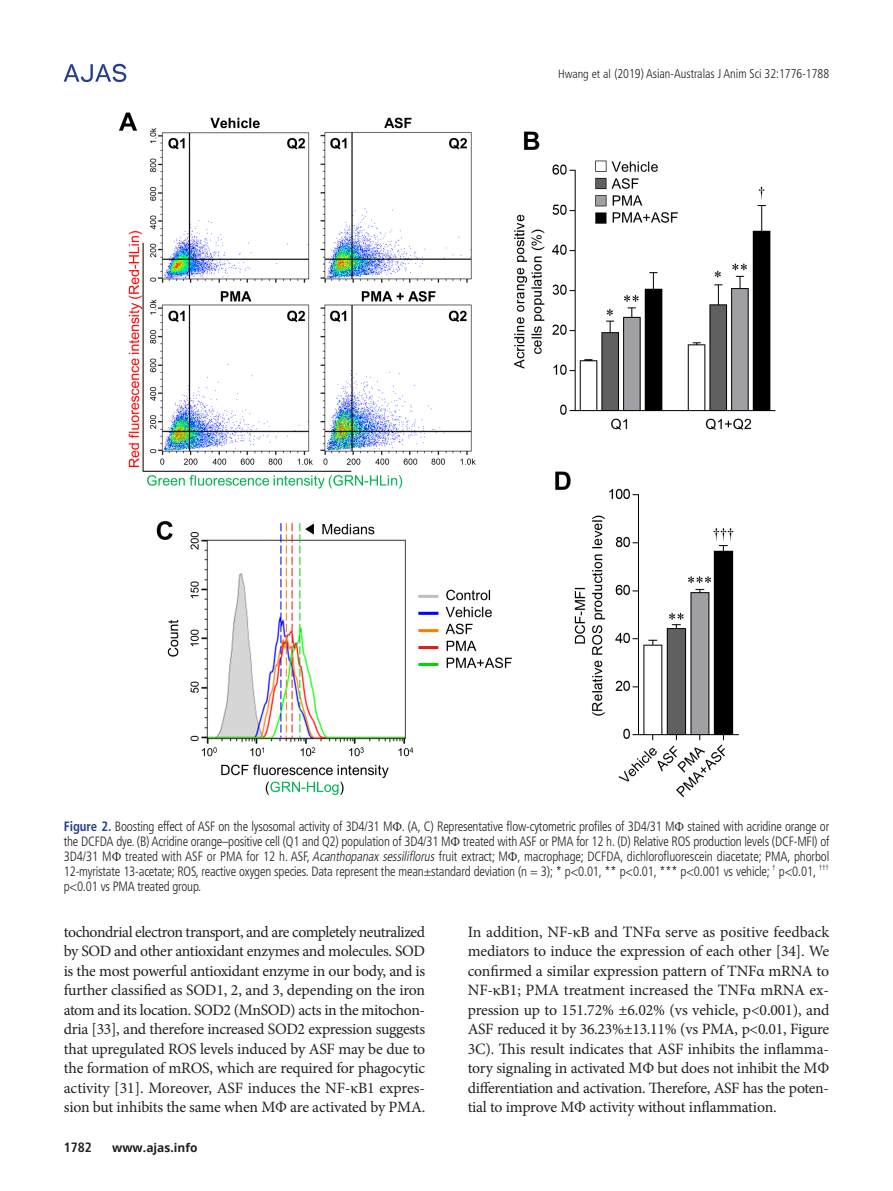
<style>
.page{position:relative;width:893px;height:1191px;background:#fff}
.page>*{position:absolute;margin:0;border:0;box-sizing:border-box;transform-origin:0 0}
.본문{font:15.75px/19.5px "Minion Pro";letter-spacing:-.015em;color:#231f20;text-align:justify}
.표_그림__제목{font:300 condensed 13.5px/15px "Frutiger LT Std";letter-spacing:-.015em;color:#231f20;text-align:justify;scale:.95 1}
.t1{font:700 condensed 13.5px "Frutiger LT Std";color:#231f20}
.t2{font:300 condensed 12.75px "Frutiger LT Std";color:#231f20;scale:.95 1}
.t3{font:700 12px "Open Sans";color:#231f20}
.표_그림__제목-2{font:300 condensed 7.8px "Frutiger LT Std";color:#231f20;scale:.95 1}
.s1{font-size:12px}
.s2{font-weight:700;color:#253f8e}
.s3{font-family:"Minion Pro";font-weight:400;font-stretch:normal}
.s4{font-style:italic}
</style>
<div class="page">
<svg style="left:64px;top:64px;width:62px;height:18px"></svg>
<img style="left:118px;top:112px;width:658px;height:686px">
<p class="t2" style="left:558px;top:66px;width:287px"><span class="s1">Hwang et al</span> (2019) Asian-Australas J Anim Sci 32:1776-1788</p>
<p class="표_그림__제목" style="left:64px;top:819px;width:807px"><span class="s2">Figure 2.</span> Boosting effect of ASF on the lysosomal activity of 3D4/31 M<span class="s3">Φ</span>. (A, C) Representative flow-cytometric profiles of 3D4/31 M<span class="s3">Φ</span> stained with acridine orange or the DCFDA dye. (B) Acridine orange–positive cell (Q1 and Q2) population of 3D4/31 M<span class="s3">Φ</span> treated with ASF or PMA for 12 h. (D) Relative ROS production levels (DCF-MFI) of 3D4/31 M<span class="s3">Φ</span> treated with ASF or PMA for 12 h. ASF, <span class="s4">Acanthopanax sessiliflorus</span> fruit extract; M<span class="s3">Φ</span>, macrophage; DCFDA, dichlorofluorescein diacetate; PMA, phorbol 12-myristate 13-acetate; ROS, reactive oxygen species. Data represent the mean±standard deviation (n = 3); * p&lt;0.01, ** p&lt;0.01, *** p&lt;0.001 vs vehicle;</p>
<p class="표_그림__제목-2" style="left:772px;top:863px;width:5px">†</p>
<p class="표_그림__제목" style="left:779px;top:864px;width:41px">p&lt;0.01,</p>
<p class="표_그림__제목-2" style="left:819px;top:863px;width:13px">†††</p>
<p class="표_그림__제목" style="left:64px;top:879px;width:146px">p&lt;0.01 vs PMA treated group.</p>
<p class="본문" style="left:64px;top:922px;width:363px">tochondrial electron transport, and are completely neutralized by SOD and other antioxidant enzymes and molecules. SOD is the most powerful antioxidant enzyme in our body, and is further classified as SOD1, 2, and 3, depending on the iron atom and its location. SOD2 (MnSOD) acts in the mitochon&shy;dria [33], and therefore increased SOD2 expression suggests that upregulated ROS levels induced by ASF may be due to the formation of mROS, which are required for phagocytic activity [31]. Moreover, ASF induces the NF-κB1 expres&shy;sion but inhibits the same when MΦ are activated by PMA.</p>
<p class="본문" style="left:468px;top:922px;width:363px">In addition, NF-κB and TNFα serve as positive feedback mediators to induce the expression of each other [34]. We confirmed a similar expression pattern of TNFα mRNA to NF-κB1; PMA treatment increased the TNFα mRNA ex&shy;pression up to 151.72% ±6.02% (vs vehicle, p&lt;0.001), and ASF reduced it by 36.23%±13.11% (vs PMA, p&lt;0.01, Figure 3C). This result indicates that ASF inhibits the inflamma&shy;tory signaling in activated MΦ but does not inhibit the MΦ differentiation and activation. Therefore, ASF has the poten&shy;tial to improve MΦ activity without inflammation.</p>
<p class="t1" style="left:64px;top:1139px;width:30px">1782</p>
<p class="t3" style="left:112px;top:1138px;width:87px">www.ajas.info</p>
</div>
